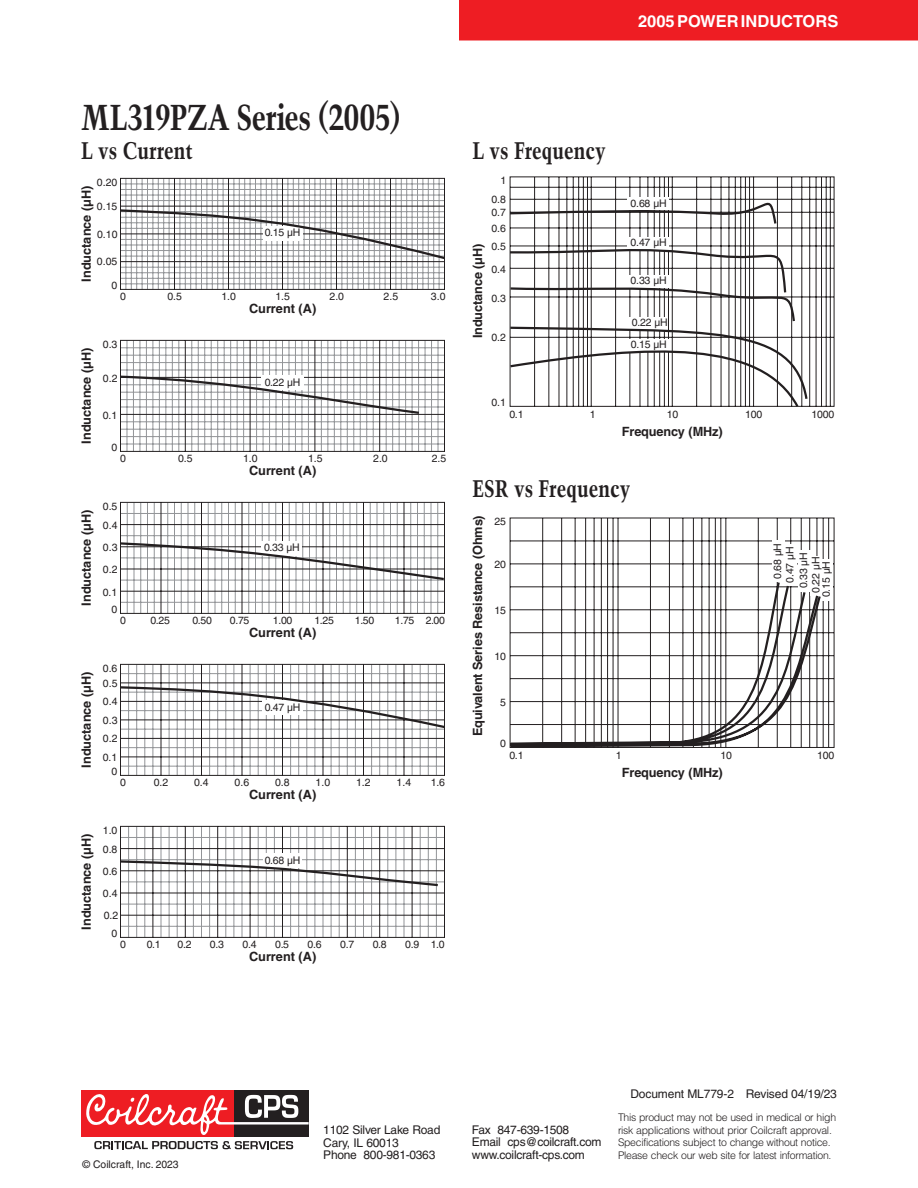
<style>
.page{position:relative;width:918px;height:1188px;background:#fff}
.page>*{position:absolute;margin:0;border:0;box-sizing:border-box;transform-origin:0 0}
.t1{font:700 condensed 36px "Trump Mediaeval";letter-spacing:-.015em;color:#231f20}
.t2{font:700 condensed 24px "Trump Mediaeval";color:#231f20}
.t3{font:700 16.5px "Helvetica";color:#fff}
.t4{font:700 12.75px "Helvetica";color:#231f20}
.t5{font:12px/12.5px "Helvetica";letter-spacing:-.02em;color:#231f20}
.t6{font:10.5px/22.2px "Helvetica";letter-spacing:-.015em;color:#231f20;text-align:center}
.t7{font:300 10.5px/12.5px "Helvetica";letter-spacing:-.03em;color:#231f20}
</style>
<div class="page">
<div style="left:459px;top:0;width:459px;height:40px;background:#ee1d23"></div>
<div style="left:234px;top:1090px;width:75px;height:47px;background:#231f20"></div>
<div style="left:81px;top:1090px;width:153px;height:47px;background:#ee1d23"></div>
<svg style="left:86px;top:1094px;width:223px;height:41px"></svg>
<svg style="left:94px;top:1141px;width:199px;height:8px"></svg>
<svg style="left:509px;top:517px;width:326px;height:231px"></svg>
<div style="left:821px;top:559px;width:12px;height:42px;background:#fff"></div>
<div style="left:785px;top:544px;width:12px;height:42px;background:#fff"></div>
<div style="left:772px;top:540px;width:13px;height:42px;background:#fff"></div>
<div style="left:798px;top:550px;width:13px;height:42px;background:#fff"></div>
<div style="left:810px;top:557px;width:12px;height:39px;background:#fff"></div>
<svg style="left:509px;top:580px;width:313px;height:168px"></svg>
<svg style="left:509px;top:176px;width:326px;height:231px"></svg>
<svg style="left:509px;top:184px;width:300px;height:223px"></svg>
<div style="left:627px;top:197px;width:42px;height:13px;background:#fff"></div>
<svg style="left:120px;top:178px;width:325px;height:112px"></svg>
<svg style="left:120px;top:340px;width:325px;height:112px"></svg>
<svg style="left:120px;top:502px;width:325px;height:112px"></svg>
<svg style="left:120px;top:664px;width:325px;height:112px"></svg>
<svg style="left:120px;top:826px;width:325px;height:112px"></svg>
<h1 class="t1" style="left:81px;top:94px;width:321px">ML319PZA Series (2005)</h1>
<h2 class="t2" style="left:81px;top:136px;width:113px">L vs Current</h2>
<h2 class="t2" style="left:472px;top:136px;width:135px">L vs Frequency</h2>
<h3 class="t3" style="left:638px;top:11px;width:202px">2005 POWER INDUCTORS</h3>
<p class="t6" style="left:97px;top:171px;width:22px">0.20</p>
<p class="t6" style="left:97px;top:195px;width:22px">0.15</p>
<p class="t4" style="left:79px;top:282px;width:98px;rotate:-90deg">Inductance (µH)</p>
<p class="t6" style="left:97px;top:223px;width:22px">0.10</p>
<p class="t6" style="left:97px;top:250px;width:22px">0.05</p>
<p class="t6" style="left:112px;top:274px;width:7px">0</p>
<p class="t6" style="left:265px;top:222px;width:37px">0.15 µH</p>
<p class="t6" style="left:120px;top:285px;width:7px">0</p>
<p class="t6" style="left:167px;top:285px;width:16px">0.5</p>
<p class="t6" style="left:221px;top:285px;width:16px">1.0</p>
<p class="t6" style="left:275px;top:285px;width:16px">1.5</p>
<p class="t6" style="left:330px;top:285px;width:16px">2.0</p>
<p class="t6" style="left:384px;top:285px;width:16px">2.5</p>
<p class="t6" style="left:431px;top:285px;width:16px">3.0</p>
<p class="t4" style="left:249px;top:301px;width:69px">Current (A)</p>
<p class="t4" style="left:79px;top:444px;width:98px;rotate:-90deg">Inductance (µH)</p>
<p class="t6" style="left:103px;top:333px;width:16px">0.3</p>
<p class="t6" style="left:103px;top:367px;width:16px">0.2</p>
<p class="t6" style="left:103px;top:404px;width:16px">0.1</p>
<p class="t6" style="left:112px;top:436px;width:7px">0</p>
<p class="t6" style="left:265px;top:371px;width:37px">0.22 µH</p>
<p class="t6" style="left:120px;top:447px;width:7px">0</p>
<p class="t6" style="left:178px;top:447px;width:16px">0.5</p>
<p class="t6" style="left:243px;top:447px;width:16px">1.0</p>
<p class="t6" style="left:308px;top:447px;width:16px">1.5</p>
<p class="t6" style="left:373px;top:447px;width:16px">2.0</p>
<p class="t6" style="left:432px;top:447px;width:16px">2.5</p>
<p class="t4" style="left:249px;top:463px;width:69px">Current (A)</p>
<p class="t4" style="left:79px;top:606px;width:98px;rotate:-90deg">Inductance (µH)</p>
<p class="t6" style="left:103px;top:495px;width:16px">0.5</p>
<p class="t6" style="left:103px;top:514px;width:16px">0.4</p>
<p class="t6" style="left:103px;top:536px;width:16px">0.3</p>
<p class="t6" style="left:103px;top:558px;width:16px">0.2</p>
<p class="t6" style="left:103px;top:581px;width:16px">0.1</p>
<p class="t6" style="left:112px;top:598px;width:7px">0</p>
<p class="t6" style="left:264px;top:537px;width:37px">0.33 µH</p>
<p class="t6" style="left:120px;top:609px;width:7px">0</p>
<p class="t6" style="left:150px;top:609px;width:21px">0.25</p>
<p class="t6" style="left:192px;top:609px;width:21px">0.50</p>
<p class="t6" style="left:230px;top:609px;width:21px">0.75</p>
<p class="t6" style="left:273px;top:609px;width:21px">1.00</p>
<p class="t6" style="left:314px;top:609px;width:21px">1.25</p>
<p class="t6" style="left:355px;top:609px;width:21px">1.50</p>
<p class="t6" style="left:395px;top:609px;width:51px">1.75 2.00</p>
<p class="t4" style="left:249px;top:625px;width:69px">Current (A)</p>
<p class="t4" style="left:79px;top:768px;width:98px;rotate:-90deg">Inductance (µH)</p>
<p class="t6" style="left:103px;top:657px;width:16px">0.6</p>
<p class="t6" style="left:103px;top:672px;width:16px">0.5</p>
<p class="t6" style="left:103px;top:691px;width:16px">0.4</p>
<p class="t6" style="left:103px;top:709px;width:16px">0.3</p>
<p class="t6" style="left:103px;top:728px;width:16px">0.2</p>
<p class="t6" style="left:103px;top:746px;width:16px">0.1</p>
<p class="t6" style="left:112px;top:760px;width:7px">0</p>
<p class="t6" style="left:265px;top:696px;width:37px">0.47 µH</p>
<p class="t6" style="left:120px;top:771px;width:7px">0</p>
<p class="t6" style="left:154px;top:771px;width:16px">0.2</p>
<p class="t6" style="left:194px;top:771px;width:16px">0.4</p>
<p class="t6" style="left:235px;top:771px;width:16px">0.6</p>
<p class="t6" style="left:275px;top:771px;width:16px">0.8</p>
<p class="t6" style="left:316px;top:771px;width:16px">1.0</p>
<p class="t6" style="left:356px;top:771px;width:16px">1.2</p>
<p class="t6" style="left:397px;top:771px;width:16px">1.4</p>
<p class="t6" style="left:431px;top:771px;width:16px">1.6</p>
<p class="t4" style="left:249px;top:787px;width:69px">Current (A)</p>
<p class="t4" style="left:79px;top:930px;width:98px;rotate:-90deg">Inductance (µH)</p>
<p class="t6" style="left:103px;top:819px;width:16px">1.0</p>
<p class="t6" style="left:103px;top:838px;width:16px">0.8</p>
<p class="t6" style="left:103px;top:860px;width:17px;text-align:justify">0.6<br>0.4<br>0.2</p>
<p class="t6" style="left:112px;top:922px;width:7px">0</p>
<p class="t6" style="left:265px;top:849px;width:37px">0.68 µH</p>
<p class="t6" style="left:120px;top:933px;width:7px">0</p>
<p class="t6" style="left:147px;top:933px;width:16px">0.1</p>
<p class="t6" style="left:178px;top:933px;width:16px">0.2</p>
<p class="t6" style="left:210px;top:933px;width:16px">0.3</p>
<p class="t6" style="left:243px;top:933px;width:16px">0.4</p>
<p class="t6" style="left:275px;top:933px;width:16px">0.5</p>
<p class="t6" style="left:308px;top:933px;width:16px">0.6</p>
<p class="t6" style="left:340px;top:933px;width:16px">0.7</p>
<p class="t6" style="left:373px;top:933px;width:16px">0.8</p>
<p class="t6" style="left:405px;top:933px;width:41px">0.9 1.0</p>
<p class="t4" style="left:249px;top:949px;width:69px">Current (A)</p>
<p class="t6" style="left:501px;top:169px;width:7px">1</p>
<p class="t6" style="left:492px;top:188px;width:16px">0.8</p>
<p class="t6" style="left:492px;top:201px;width:16px">0.7</p>
<p class="t6" style="left:492px;top:217px;width:16px">0.6</p>
<p class="t6" style="left:492px;top:235px;width:16px">0.5</p>
<p class="t4" style="left:470px;top:338px;width:96px;rotate:-90deg">Inductance (µH)</p>
<p class="t6" style="left:492px;top:258px;width:16px">0.4</p>
<p class="t6" style="left:492px;top:287px;width:16px">0.3</p>
<p class="t6" style="left:492px;top:326px;width:16px">0.2</p>
<p class="t6" style="left:492px;top:391px;width:16px">0.1</p>
<p class="t6" style="left:631px;top:192px;width:38px">0.68 µH</p>
<p class="t6" style="left:631px;top:231px;width:38px">0.47 µH</p>
<p class="t6" style="left:631px;top:269px;width:38px">0.33 µH</p>
<p class="t6" style="left:632px;top:312px;width:38px">0.22 µH</p>
<p class="t6" style="left:631px;top:334px;width:38px">0.15 µH</p>
<p class="t6" style="left:509px;top:403px;width:16px">0.1</p>
<p class="t6" style="left:590px;top:403px;width:7px">1</p>
<p class="t6" style="left:667px;top:403px;width:13px">10</p>
<p class="t6" style="left:745px;top:403px;width:19px">100</p>
<p class="t6" style="left:812px;top:403px;width:24px">1000</p>
<p class="t4" style="left:622px;top:423px;width:102px">Frequency (MHz)</p>
<h2 class="t2" style="left:472px;top:473px;width:159px">ESR vs Frequency</h2>
<p class="t4" style="left:470px;top:736px;width:223px;rotate:-90deg">Equivalent Series Resistance (Ohms)</p>
<p class="t6" style="left:494px;top:511px;width:13px">25</p>
<p class="t6" style="left:494px;top:553px;width:13px">20</p>
<p class="t6" style="left:494px;top:599px;width:13px">15</p>
<p class="t6" style="left:494px;top:645px;width:13px">10</p>
<p class="t6" style="left:500px;top:691px;width:7px">5</p>
<p class="t6" style="left:500px;top:732px;width:7px">0</p>
<p class="t6" style="left:766px;top:579px;width:38px;rotate:-90deg">0.68 µH</p>
<p class="t6" style="left:797px;top:593px;width:42px;line-height:12.5px;rotate:-90deg">0.33 µH<br>0.22 µH</p>
<p class="t6" style="left:779px;top:583px;width:38px;rotate:-90deg">0.47 µH</p>
<p class="t6" style="left:815px;top:597px;width:38px;rotate:-90deg">0.15 µH</p>
<p class="t6" style="left:509px;top:745px;width:16px">0.1</p>
<p class="t6" style="left:616px;top:745px;width:7px">1</p>
<p class="t6" style="left:721px;top:744px;width:13px">10</p>
<p class="t6" style="left:817px;top:744px;width:19px">100</p>
<p class="t4" style="left:622px;top:765px;width:102px">Frequency (MHz)</p>
<p class="t5" style="left:630px;top:1088px;width:208px">Document ML779-2 Revised 04/19/23</p>
<p class="t6" style="left:83px;top:1153px;width:98px">© Coilcraft, Inc. 2023</p>
<p class="t5" style="left:323px;top:1124px;width:119px">1102 Silver Lake Road<br>Cary, IL 60013<br>Phone 800-981-0363</p>
<p class="t5" style="left:472px;top:1123px;width:131px">Fax 847-639-1508<br>Email cps@coilcraft.com www.coilcraft-cps.com</p>
<p class="t7" style="left:618px;top:1111px;width:220px">This product may not be used in medical or high risk applications without prior Coilcraft approval.<br>Specifications subject to change without notice.<br>Please check our web site for latest information.</p>
</div>
